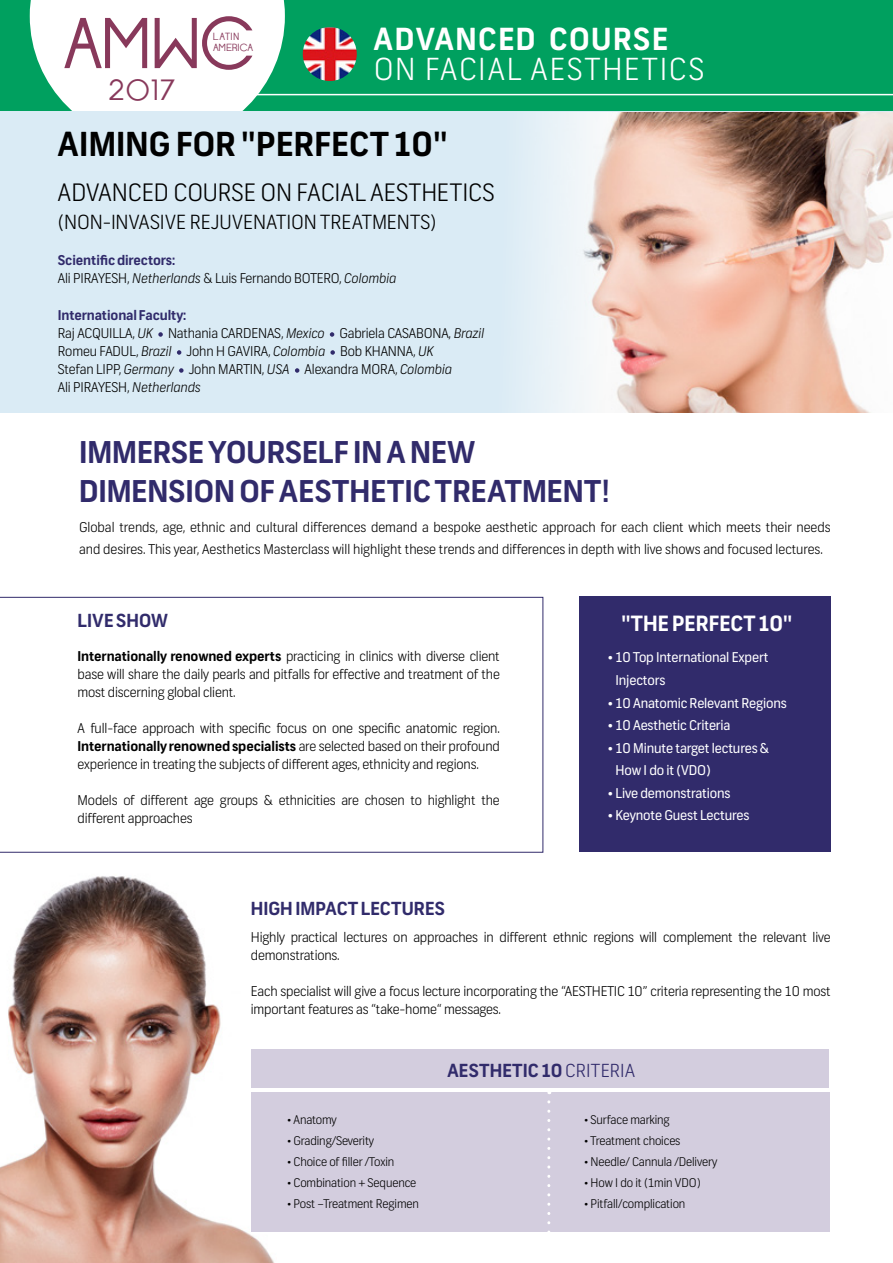
<style>
.page{position:relative;width:893px;height:1263px;background:#fff}
.page>*{position:absolute;margin:0;border:0;box-sizing:border-box;transform-origin:0 0}
.t1{font:71.7px "Opificio";color:#88395b}
.t2{font:700 33px "Frank";letter-spacing:.01em;color:#000}
.t3{font:300 30.3px "Frank";letter-spacing:.07em;color:#fff}
.t4{font:700 30.3px "Frank";letter-spacing:.05em;color:#fff}
.t5{font:700 30px/39px "Frank";color:#312b6b}
.t6{font:29.1px "Opificio";color:#88395b}
.t7{font:300 24px "Frank";letter-spacing:.005em;color:#000}
.t8{font:700 21px "Frank";letter-spacing:.005em;color:#fff}
.t9{font:300 19.5px "Frank";color:#000}
.t10{font:700 18px "Frank";letter-spacing:.01em;color:#312b6b}
.t11{font:300 13.5px/18px "Frank";letter-spacing:-.01em;color:#000}
.t12{font:13.5px/22.5px "Frank";letter-spacing:-.01em;color:#fff}
.t13{font:300 12px "Frank";letter-spacing:-.01em;color:#000}
.t14{font:10.35px/11.2px "Opificio";letter-spacing:.045em;color:#88395b}
.s1{font-weight:700;color:#312b6b}
.s2{font-style:italic}
.s3{font-weight:700}
.s4{font-weight:300}
</style>
<div class="page">
<div style="left:0;top:0;width:893px;height:111px;background:#00a05f"></div>
<svg style="left:30px;top:0;width:255px;height:111px;background:#e8f6f1"></svg>
<hr style="left:200px;top:94px;width:693px;height:1px;background:#fff">
<img style="left:0;top:876px;width:331px;height:387px">
<img style="left:303px;top:27px;width:54px;height:54px;border-radius:27px">
<div style="left:0;top:111px;width:893px;height:301px;background:#daebf5"></div>
<img style="left:531px;top:112px;width:362px;height:300px">
<div style="left:579px;top:597px;width:251px;height:255px;background:#312b6b"></div>
<svg style="left:0;top:597px;width:543px;height:256px"></svg>
<div style="left:251px;top:1050px;width:578px;height:38px;background:#d3cdde"></div>
<div style="left:251px;top:1091px;width:578px;height:140px;background:#d3cdde"></div>
<svg style="left:547px;top:1102px;width:3px;height:130px"></svg>
<svg style="left:158px;top:332px;width:5px;height:5px"></svg>
<svg style="left:330px;top:332px;width:4px;height:5px"></svg>
<svg style="left:177px;top:350px;width:4px;height:5px"></svg>
<svg style="left:330px;top:350px;width:5px;height:5px"></svg>
<svg style="left:179px;top:368px;width:5px;height:5px"></svg>
<svg style="left:295px;top:368px;width:4px;height:5px"></svg>
<h1 class="t1" style="left:63px;top:4px;width:193px">AMWC</h1>
<p class="t14" style="left:213px;top:31px;width:42px">LATIN<br>AMERICA</p>
<h3 class="t6" style="left:109px;top:74px;width:67px">2017</h3>
<h3 class="t4" style="left:374px;top:21px;width:296px">ADVANCED COURSE</h3>
<h3 class="t3" style="left:374px;top:51px;width:332px">ON FACIAL AESTHETICS</h3>
<h2 class="t2" style="left:58px;top:124px;width:392px">AIMING FOR "PERFECT 10"</h2>
<h3 class="t7" style="left:58px;top:178px;width:438px">ADVANCED COURSE ON FACIAL AESTHETICS</h3>
<h3 class="t9" style="left:58px;top:211px;width:380px">(NON-INVASIVE REJUVENATION TREATMENTS)</h3>
<p class="t11" style="left:58px;top:252px;width:340px"><span class="s1">Scientific directors:<br></span>Ali PIRAYESH, <span class="s2">Netherlands</span> &amp; Luis Fernando BOTERO, <span class="s2">Colombia</span></p>
<p class="t11" style="left:58px;top:307px;width:428px"><span class="s1">International Faculty:<br></span>Raj ACQUILLA, <span class="s2">UK</span> Nathania CARDENAS, <span class="s2">Mexico</span> Gabriela CASABONA, <span class="s2">Brazil </span>Romeu FADUL, <span class="s2">Brazil</span> John H GAVIRA, <span class="s2">Colombia</span> Bob KHANNA, <span class="s2">UK<br></span>Stefan LIPP, <span class="s2">Germany</span> John MARTIN, <span class="s2">USA</span> Alexandra MORA, <span class="s2">Colombia<br></span>Ali PIRAYESH, <span class="s2">Netherlands</span></p>
<h3 class="t5" style="left:79px;top:434px;width:533px">IMMERSE YOURSELF IN A NEW<br>DIMENSION OF AESTHETIC TREATMENT!</h3>
<p class="t11" style="left:79px;top:516px;width:753px;line-height:22.5px">Global trends, age, ethnic and cultural differences demand a bespoke aesthetic approach for each client which meets their needs and desires. This year, Aesthetics Masterclass will highlight these trends and differences in depth with live shows and focused lectures.</p>
<h3 class="t10" style="left:78px;top:610px;width:92px">LIVE SHOW</h3>
<p class="t11" style="left:78px;top:647px;width:424px;text-align:justify"><span class="s3">Internationally renowned experts</span> practicing in clinics with diverse client base will share the daily pearls and pitfalls for effective and treatment of the most discerning global client.</p>
<p class="t11" style="left:78px;top:719px;width:424px;text-align:justify">A full-face approach with specific focus on one specific anatomic region.<br><span class="s3">Internationally renowned specialists</span> are selected based on their profound experience in treating the subjects of different ages, ethnicity and regions.</p>
<p class="t11" style="left:78px;top:791px;width:424px">Models of different age groups &amp; ethnicities are chosen to highlight the different approaches</p>
<h3 class="t10" style="left:251px;top:898px;width:196px">HIGH IMPACT LECTURES</h3>
<h3 class="t8" style="left:621px;top:611px;width:173px">"THE PERFECT 10"</h3>
<p class="t12" style="left:615px;top:647px;width:155px;text-indent:-8px">• 10 Top International Expert<br>Injectors</p>
<p class="t12" style="left:608px;top:692px;width:180px">• 10 Anatomic Relevant Regions</p>
<p class="t12" style="left:608px;top:714px;width:124px">• 10 Aesthetic Criteria</p>
<p class="t12" style="left:615px;top:737px;width:155px;text-indent:-8px">• 10 Minute target lectures &amp;<br>How I do it (VDO)</p>
<p class="t12" style="left:608px;top:782px;width:124px">• Live demonstrations</p>
<p class="t12" style="left:608px;top:804px;width:143px">• Keynote Guest Lectures</p>
<p class="t11" style="left:251px;top:929px;width:581px">Highly practical lectures on approaches in different ethnic regions will complement the relevant live demonstrations.</p>
<p class="t11" style="left:251px;top:983px;width:581px">Each specialist will give a focus lecture incorporating the “AESTHETIC 10” criteria representing the 10 most important features as “take-home“ messages.</p>
<h3 class="t10" style="left:447px;top:1059px;width:189px">AESTHETIC 10 <span class="s4">CRITERIA</span></h3>
<p class="t13" style="left:287px;top:1112px;width:51px">• Anatomy</p>
<p class="t13" style="left:584px;top:1112px;width:87px">• Surface marking</p>
<p class="t13" style="left:287px;top:1133px;width:89px">• Grading/Severity</p>
<p class="t13" style="left:584px;top:1133px;width:98px">• Treatment choices</p>
<p class="t13" style="left:287px;top:1154px;width:109px">• Choice of filler /Toxin</p>
<p class="t13" style="left:584px;top:1154px;width:135px">• Needle/ Cannula /Delivery</p>
<p class="t13" style="left:287px;top:1175px;width:131px">• Combination + Sequence</p>
<p class="t13" style="left:584px;top:1175px;width:118px">• How I do it (1min VDO)</p>
<p class="t13" style="left:287px;top:1196px;width:133px">• Post –Treatment Regimen</p>
<p class="t13" style="left:584px;top:1196px;width:103px">• Pitfall/complication</p>
</div>
